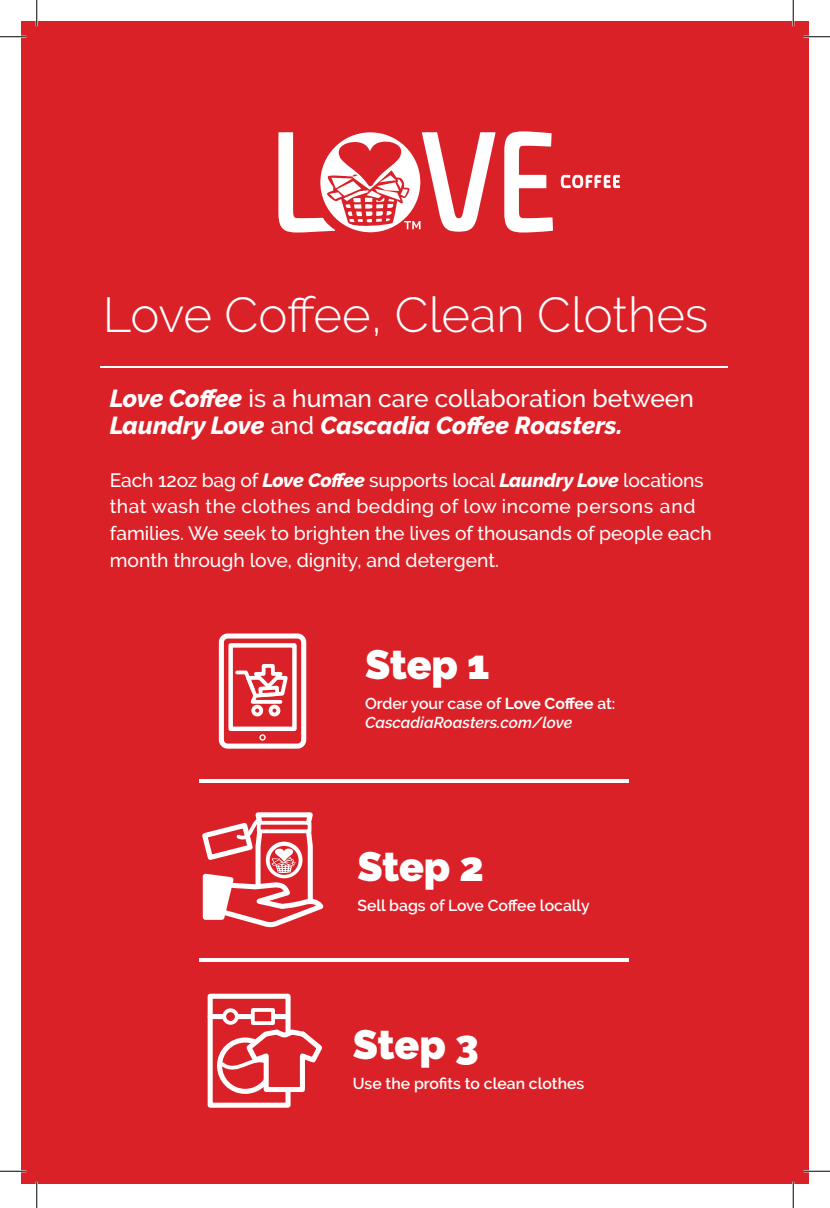
<style>
.page{position:relative;width:830px;height:1208px;background:#fff}
.page>*{position:absolute;margin:0;border:0;box-sizing:border-box;transform-origin:0 0}
.t1{font:300 49px "Raleway";color:#fff}
.t2{font:900 40.95px "Raleway";letter-spacing:-.005em;color:#fff}
.t3{font:italic 800 24.5px/26.6px "Raleway";color:#fff}
.t4{font:500 19.25px/26.6px "Raleway";color:#fff}
.t5{font:600 15.75px "Raleway";color:#fff}
.t6{font:italic 600 15.75px/18.9px "Raleway";color:#fff}
.s1{font-weight:500;font-style:normal}
.s2{font-weight:800;font-style:italic}
.s3{font-style:normal}
.s4{font-weight:700;font-style:normal}
</style>
<div class="page">
<div style="left:21px;top:21px;width:787px;height:1162px;background:#da2128"></div>
<div style="left:208px;top:993px;width:82px;height:114px;border:5px solid #fff"></div>
<div style="left:210px;top:1014px;width:78px;height:5px;background:#fff"></div>
<svg style="left:217px;top:1023px;width:105px;height:71px"></svg>
<div style="left:224px;top:1010px;width:13px;height:12px;background:#da2128;border-radius:50%"></div>
<div style="left:222px;top:1008px;width:17px;height:16px;border:4px solid #fff;border-radius:50%"></div>
<div style="left:253px;top:1010px;width:20px;height:13px;background:#da2128"></div>
<div style="left:251px;top:1008px;width:24px;height:17px;border:4px solid #fff"></div>
<svg style="left:202px;top:812px;width:122px;height:113px"></svg>
<div style="left:219px;top:633px;width:87px;height:115px;border:5px solid #fff;border-radius:6px"></div>
<div style="left:228px;top:643px;width:68px;height:88px;border:4px solid #fff"></div>
<div style="left:251px;top:704px;width:12px;height:12px;border:4px solid #fff;border-radius:50%"></div>
<div style="left:268px;top:704px;width:12px;height:12px;border:4px solid #fff;border-radius:50%"></div>
<svg style="left:235px;top:664px;width:53px;height:41px"></svg>
<div style="left:259px;top:734px;width:7px;height:6px;border:5px solid #fff;border-radius:50%"></div>
<hr style="left:100px;top:366px;width:627px;height:1px;background:#fff">
<hr style="left:199px;top:779px;width:429px;height:3px;background:#fff">
<hr style="left:199px;top:958px;width:429px;height:4px;background:#fff">
<svg style="left:504px;top:131px;width:49px;height:101px"></svg>
<svg style="left:560px;top:174px;width:60px;height:15px"></svg>
<svg style="left:278px;top:132px;width:217px;height:101px"></svg>
<hr style="left:0;top:36px;width:26px;height:2px;background:#fff">
<hr style="left:803px;top:36px;width:27px;height:2px;background:#fff">
<hr style="left:0;top:1170px;width:26px;height:2px;background:#fff">
<hr style="left:803px;top:1170px;width:27px;height:2px;background:#fff">
<hr style="left:36px;top:0;width:2px;height:26px;background:#fff">
<hr style="left:36px;top:1181px;width:2px;height:27px;background:#fff">
<hr style="left:792px;top:0;width:2px;height:26px;background:#fff">
<hr style="left:792px;top:1181px;width:2px;height:27px;background:#fff">
<svg style="left:0;top:36px;width:26px;height:1px"></svg>
<svg style="left:803px;top:36px;width:27px;height:1px"></svg>
<svg style="left:0;top:1170px;width:26px;height:1px"></svg>
<svg style="left:803px;top:1170px;width:27px;height:1px"></svg>
<svg style="left:36px;top:0;width:1px;height:26px"></svg>
<svg style="left:36px;top:1181px;width:1px;height:27px"></svg>
<svg style="left:792px;top:0;width:1px;height:26px"></svg>
<svg style="left:792px;top:1181px;width:1px;height:27px"></svg>
<h1 class="t1" style="left:103px;top:286px;width:607px">Love Coffee, Clean Clothes</h1>
<p class="t3" style="left:110px;top:385px;width:585px">Love Coffee <span class="s1">is a human care collaboration between<br></span>Laundry Love <span class="s1">and</span> Cascadia Coffee Roasters.</p>
<p class="t4" style="left:110px;top:466px;width:603px">Each 12oz bag of <span class="s2">Love Coffee</span> supports local <span class="s2">Laundry Love</span> locations that wash the clothes and bedding of low income persons and families. We seek to brighten the lives of thousands of people each month through love, dignity, and detergent.</p>
<h2 class="t2" style="left:365px;top:640px;width:126px">Step 1</h2>
<p class="t6" style="left:365px;top:693px;width:252px"><span class="s3">Order your case of</span> <span class="s4">Love Coffee</span> <span class="s3">at:<br></span>CascadiaRoasters.com/love</p>
<h2 class="t2" style="left:357px;top:842px;width:128px">Step 2</h2>
<p class="t5" style="left:357px;top:896px;width:234px">Sell bags of Love Coffee locally</p>
<h2 class="t2" style="left:353px;top:1020px;width:127px">Step 3</h2>
<p class="t5" style="left:353px;top:1074px;width:233px">Use the profits to clean clothes</p>
</div>
